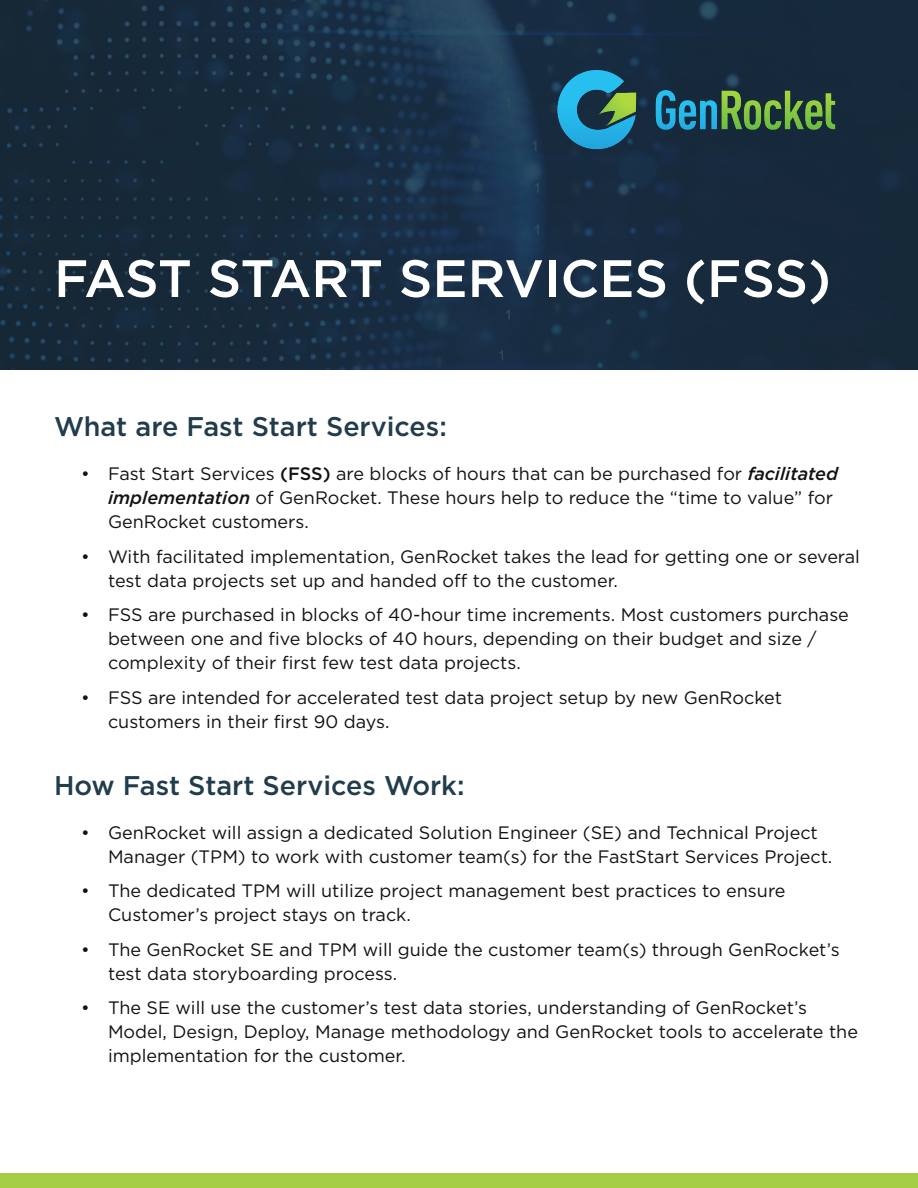
<style>
.page{position:relative;width:918px;height:1188px;background:#fff}
.page>*{position:absolute;margin:0;border:0;box-sizing:border-box;transform-origin:0 0}
.t1{font:500 52.5px "Gotham";color:#fff}
.t2{font:500 27px "Gotham";color:#213c4b}
.t3{font:18px/24px "Gotham";color:#131112}
.s1{font-weight:500}
.s2{font-weight:500;font-style:italic}
</style>
<div class="page">
<div style="left:0;top:1173px;width:918px;height:15px;background:#a5ce44"></div>
<img style="left:0;top:0;width:918px;height:369px">
<img style="left:529px;top:54px;width:335px;height:114px">
<p class="t1" style="left:54px;top:244px;width:779px">FAST START SERVICES (FSS)</p>
<p class="t2" style="left:54px;top:409px;width:394px">What are Fast Start Services:</p>
<p class="t3" style="left:108px;top:462px;width:732px;text-indent:-27px">• Fast Start Services <span class="s1">(FSS)</span> are blocks of hours that can be purchased for <span class="s2">facilitated implementation</span> of GenRocket. These hours help to reduce the “time to value” for<br>GenRocket customers.</p>
<p class="t3" style="left:108px;top:544px;width:753px;text-indent:-27px">• With facilitated implementation, GenRocket takes the lead for getting one or several test data projects set up and handed off to the customer.</p>
<p class="t3" style="left:108px;top:603px;width:742px;text-indent:-27px">• FSS are purchased in blocks of 40-hour time increments. Most customers purchase between one and five blocks of 40 hours, depending on their budget and size / complexity of their first few test data projects.</p>
<p class="t3" style="left:108px;top:685px;width:676px;text-indent:-27px">• FSS are intended for accelerated test data project setup by new GenRocket customers in their first 90 days.</p>
<p class="t2" style="left:54px;top:767px;width:412px">How Fast Start Services Work:</p>
<p class="t3" style="left:108px;top:820px;width:726px;text-indent:-27px">• GenRocket will assign a dedicated Solution Engineer (SE) and Technical Project<br>Manager (TPM) to work with customer team(s) for the FastStart Services Project.</p>
<p class="t3" style="left:108px;top:879px;width:679px;text-indent:-27px">• The dedicated TPM will utilize project management best practices to ensure<br>Customer’s project stays on track.</p>
<p class="t3" style="left:108px;top:937px;width:733px;text-indent:-27px">• The GenRocket SE and TPM will guide the customer team(s) through GenRocket’s test data storyboarding process.</p>
<p class="t3" style="left:108px;top:996px;width:752px;text-indent:-27px">• The SE will use the customer’s test data stories, understanding of GenRocket’s<br>Model, Design, Deploy, Manage methodology and GenRocket tools to accelerate the implementation for the customer.</p>
</div>
